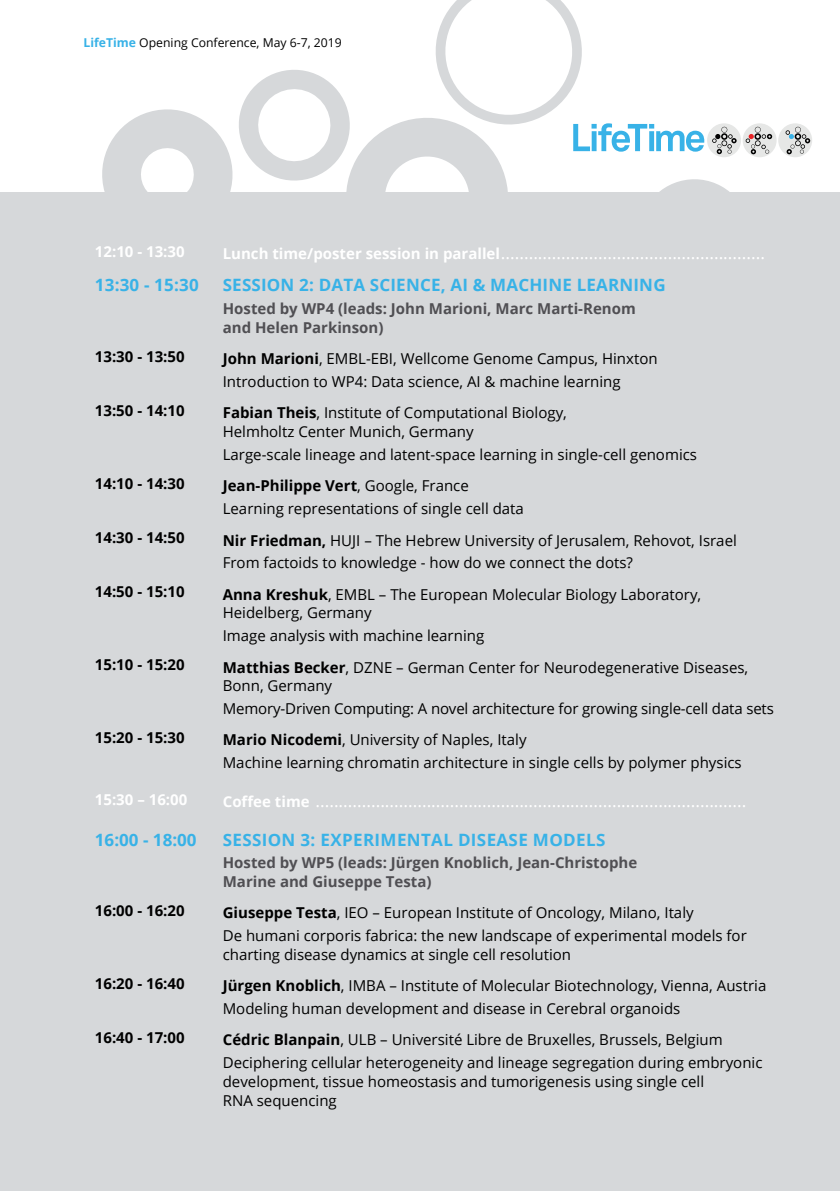
<style>
.page{position:relative;width:840px;height:1191px;background:#fff}
.page>*{position:absolute;margin:0;border:0;box-sizing:border-box;transform-origin:0 0}
.t1{font:17.4px "Open Sans";color:#fff}
.t2{font:700 17px "Open Sans";letter-spacing:.01em;color:#38b2e7}
.t3{font:15px/22.8px "Open Sans";color:#000}
.t4{font:700 15px/18.8px "Open Sans";color:#504f53}
.t5{font:700 15px "Open Sans";color:#000}
.t6{font:700 15px "Open Sans";color:#fff}
.t7{font:12.2px "Open Sans";color:#000}
.s1{font-weight:700;color:#38b2e7}
.s2{font-weight:700;font-size:15px}
.s3{font-weight:700}
</style>
<div class="page">
<div style="left:1px;top:193px;width:838px;height:998px;background:#d6d8da"></div>
<div style="left:742px;top:123px;width:34px;height:34px;background:#e6e7e6;border-radius:50%"></div>
<svg style="left:777px;top:123px;width:34px;height:34px"></svg>
<svg style="left:785px;top:127px;width:24px;height:27px"></svg>
<svg style="left:93px;top:0;width:678px;height:193px"></svg>
<p class="t7" style="left:83px;top:34px;width:260px"><span class="s1">LifeTime</span> Opening Conference, May 6-7, 2019</p>
<p class="t6" style="left:95px;top:241px;width:91px">12:10 - 13:30</p>
<p class="t1" style="left:223px;top:240px;width:543px"><span class="s2">Lunch time/poster session in parallel</span>.........................................................</p>
<p class="t2" style="left:95px;top:273px;width:105px">13:30 - 15:30</p>
<p class="t2" style="left:223px;top:273px;width:444px">SESSION 2: DATA SCIENCE, AI &amp; MACHINE LEARNING</p>
<p class="t4" style="left:223px;top:299px;width:414px">Hosted by WP4 (leads: John Marioni, Marc Marti-Renom and Helen Parkinson)</p>
<p class="t5" style="left:95px;top:345px;width:91px">13:30 - 13:50</p>
<p class="t3" style="left:223px;top:347px;width:436px"><span class="s3">John Marioni</span>, EMBL-EBI, Wellcome Genome Campus, Hinxton<br>Introduction to WP4: Data science, AI &amp; machine learning</p>
<p class="t5" style="left:95px;top:399px;width:91px">13:50 - 14:10</p>
<p class="t3" style="left:223px;top:403px;width:345px;line-height:18.8px"><span class="s3">Fabian Theis</span>, Institute of Computational Biology,<br>Helmholtz Center Munich, Germany</p>
<p class="t3" style="left:223px;top:443px;width:475px">Large-scale lineage and latent-space learning in single-cell genomics</p>
<p class="t5" style="left:95px;top:472px;width:91px">14:10 - 14:30</p>
<p class="t3" style="left:223px;top:474px;width:302px"><span class="s3">Jean-Philippe Vert</span>, Google, France<br>Learning representations of single cell data</p>
<p class="t5" style="left:95px;top:526px;width:91px">14:30 - 14:50</p>
<p class="t3" style="left:223px;top:528px;width:515px"><span class="s3">Nir Friedman,</span> HUJI – The Hebrew University of Jerusalem, Rehovot, Israel<br>From factoids to knowledge - how do we connect the dots?</p>
<p class="t5" style="left:95px;top:581px;width:91px">14:50 - 15:10</p>
<p class="t3" style="left:223px;top:584px;width:479px;line-height:18.8px"><span class="s3">Anna Kreshuk</span>, EMBL – The European Molecular Biology Laboratory,<br>Heidelberg, Germany</p>
<p class="t3" style="left:223px;top:624px;width:263px">Image analysis with machine learning</p>
<p class="t5" style="left:95px;top:653px;width:91px">15:10 - 15:20</p>
<p class="t3" style="left:223px;top:657px;width:526px;line-height:18.8px"><span class="s3">Matthias Becker</span>, DZNE – German Center for Neurodegenerative Diseases,<br>Bonn, Germany</p>
<p class="t3" style="left:223px;top:697px;width:552px">Memory-Driven Computing: A novel architecture for growing single-cell data sets</p>
<p class="t5" style="left:95px;top:726px;width:91px">15:20 - 15:30</p>
<p class="t3" style="left:223px;top:728px;width:520px"><span class="s3">Mario Nicodemi</span>, University of Naples, Italy<br>Machine learning chromatin architecture in single cells by polymer physics</p>
<p class="t6" style="left:95px;top:789px;width:94px">15:30 – 16:00</p>
<p class="t1" style="left:223px;top:789px;width:525px"><span class="s2">Coffee time</span> .............................................................................................</p>
<p class="t2" style="left:95px;top:827px;width:103px">16:00 - 18:00</p>
<p class="t2" style="left:223px;top:827px;width:384px">SESSION 3: EXPERIMENTAL DISEASE MODELS</p>
<p class="t4" style="left:223px;top:853px;width:416px">Hosted by WP5 (leads: Jürgen Knoblich, Jean-Christophe<br>Marine and Giuseppe Testa)</p>
<p class="t5" style="left:95px;top:899px;width:91px">16:00 - 16:20</p>
<p class="t3" style="left:223px;top:901px;width:525px"><span class="s3">Giuseppe Testa</span>, IEO – European Institute of Oncology, Milano, Italy<br>De humani corporis fabrica: the new landscape of experimental models for</p>
<p class="t3" style="left:223px;top:942px;width:350px">charting disease dynamics at single cell resolution</p>
<p class="t5" style="left:95px;top:972px;width:91px">16:20 - 16:40</p>
<p class="t3" style="left:223px;top:974px;width:544px"><span class="s3">Jürgen Knoblich</span>, IMBA – Institute of Molecular Biotechnology, Vienna, Austria<br>Modeling human development and disease in Cerebral organoids</p>
<p class="t5" style="left:95px;top:1026px;width:91px">16:40 - 17:00</p>
<p class="t3" style="left:223px;top:1028px;width:541px"><span class="s3">Cédric Blanpain</span>, ULB – Université Libre de Bruxelles, Brussels, Belgium<br>Deciphering cellular heterogeneity and lineage segregation during embryonic</p>
<p class="t3" style="left:223px;top:1071px;width:482px;line-height:18.8px">development, tissue homeostasis and tumorigenesis using single cell<br>RNA sequencing</p>
</div>
